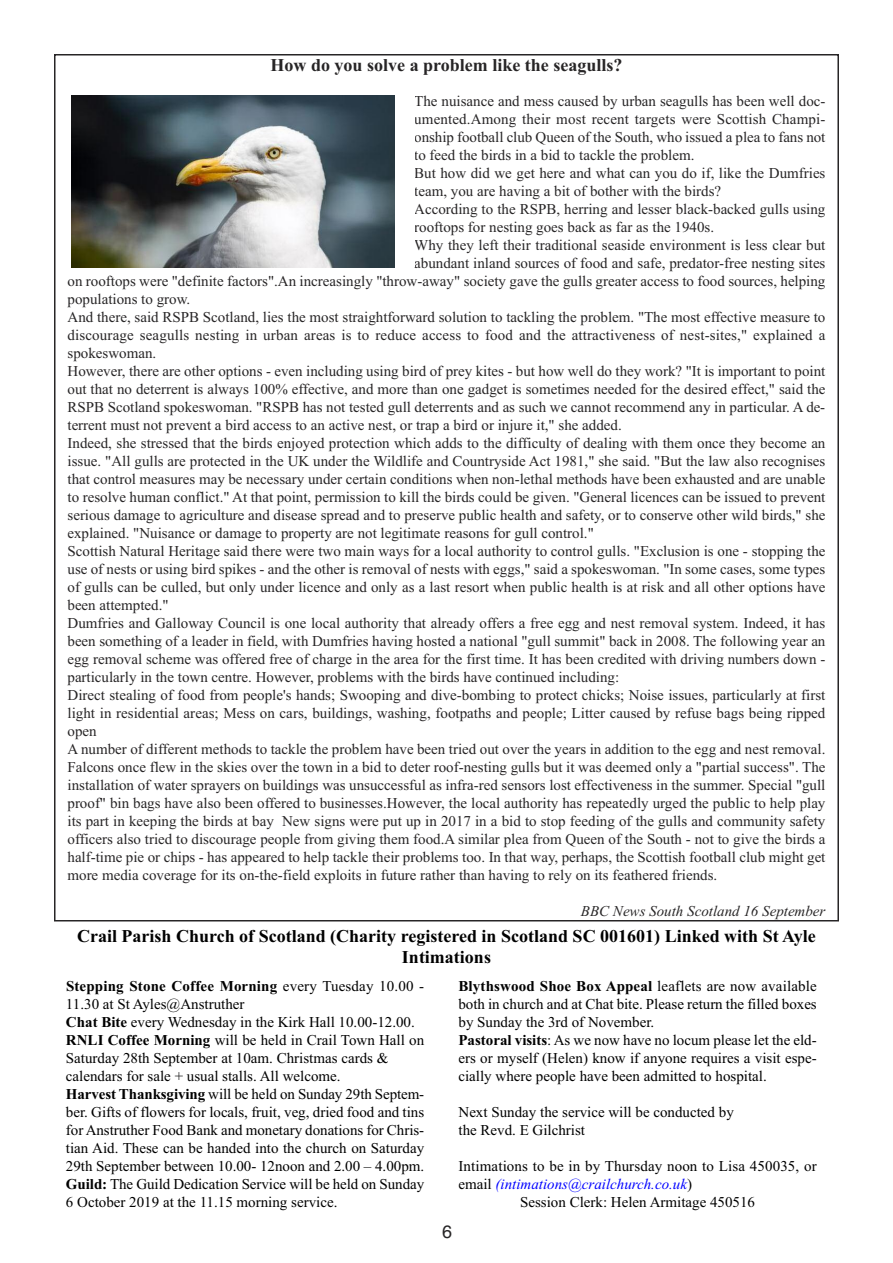
<style>
.page{position:relative;width:893px;height:1263px;background:#fff}
.page>*{position:absolute;margin:0;border:0;box-sizing:border-box;transform-origin:0 0}
.t1{font:700 18px/21.6px "Times New Roman";color:#000;text-align:center}
.t2{font:700 18px "Times New Roman";color:#272526}
.t3{font:18px "Helvetica";color:#272526}
.t4{font:15px "Times New Roman";color:#272526}
.t5{font:15px/18px "Times New Roman";color:#000}
.t6{font:italic 15px "Times New Roman";color:#00f}
.t7{font:italic 15px "Times New Roman";color:#272526}
.s1{font-weight:700}
.s2{font-style:normal;color:#000}
</style>
<div class="page">
<img style="left:72px;top:96px;width:322px;height:171px">
<p class="t2" style="left:271px;top:54px;width:353px">How do you solve a problem like the seagulls?</p>
<p class="t4" style="left:414px;top:92px;width:413px">The nuisance and mess caused by urban seagulls has been well doc-</p>
<p class="t4" style="left:414px;top:110px;width:413px">umented.Among their most recent targets were Scottish Champi-</p>
<p class="t4" style="left:414px;top:128px;width:413px">onship football club Queen of the South, who issued a plea to fans not</p>
<p class="t4" style="left:414px;top:146px;width:282px">to feed the birds in a bid to tackle the problem.</p>
<p class="t4" style="left:414px;top:164px;width:413px">But how did we get here and what can you do if, like the Dumfries</p>
<p class="t4" style="left:414px;top:182px;width:308px">team, you are having a bit of bother with the birds?</p>
<p class="t4" style="left:414px;top:200px;width:413px">According to the RSPB, herring and lesser black-backed gulls using</p>
<p class="t4" style="left:414px;top:218px;width:301px">rooftops for nesting goes back as far as the 1940s.</p>
<p class="t4" style="left:414px;top:236px;width:413px">Why they left their traditional seaside environment is less clear but</p>
<p class="t4" style="left:414px;top:254px;width:413px">abundant inland sources of food and safe, predator-free nesting sites</p>
<p class="t4" style="left:67px;top:272px;width:759px">on rooftops were "definite factors".An increasingly "throw-away" society gave the gulls greater access to food sources, helping</p>
<p class="t4" style="left:67px;top:290px;width:124px">populations to grow.</p>
<p class="t4" style="left:67px;top:308px;width:759px">And there, said RSPB Scotland, lies the most straightforward solution to tackling the problem. "The most effective measure to</p>
<p class="t4" style="left:67px;top:326px;width:759px">discourage seagulls nesting in urban areas is to reduce access to food and the attractiveness of nest-sites," explained a</p>
<p class="t4" style="left:67px;top:344px;width:90px">spokeswoman.</p>
<p class="t4" style="left:67px;top:362px;width:759px">However, there are other options - even including using bird of prey kites - but how well do they work? "It is important to point</p>
<p class="t4" style="left:67px;top:380px;width:759px">out that no deterrent is always 100% effective, and more than one gadget is sometimes needed for the desired effect," said the</p>
<p class="t4" style="left:67px;top:398px;width:759px">RSPB Scotland spokeswoman. "RSPB has not tested gull deterrents and as such we cannot recommend any in particular. A de-</p>
<p class="t4" style="left:67px;top:416px;width:556px">terrent must not prevent a bird access to an active nest, or trap a bird or injure it," she added.</p>
<p class="t4" style="left:67px;top:434px;width:759px">Indeed, she stressed that the birds enjoyed protection which adds to the difficulty of dealing with them once they become an</p>
<p class="t4" style="left:67px;top:452px;width:759px">issue. "All gulls are protected in the UK under the Wildlife and Countryside Act 1981," she said. "But the law also recognises</p>
<p class="t4" style="left:67px;top:470px;width:759px">that control measures may be necessary under certain conditions when non-lethal methods have been exhausted and are unable</p>
<p class="t4" style="left:67px;top:488px;width:759px">to resolve human conflict." At that point, permission to kill the birds could be given. "General licences can be issued to prevent</p>
<p class="t4" style="left:67px;top:506px;width:759px">serious damage to agriculture and disease spread and to preserve public health and safety, or to conserve other wild birds," she</p>
<p class="t4" style="left:67px;top:524px;width:528px">explained. "Nuisance or damage to property are not legitimate reasons for gull control."</p>
<p class="t4" style="left:67px;top:542px;width:759px">Scottish Natural Heritage said there were two main ways for a local authority to control gulls. "Exclusion is one - stopping the</p>
<p class="t4" style="left:67px;top:560px;width:759px">use of nests or using bird spikes - and the other is removal of nests with eggs," said a spokeswoman. "In some cases, some types</p>
<p class="t4" style="left:67px;top:578px;width:759px">of gulls can be culled, but only under licence and only as a last resort when public health is at risk and all other options have</p>
<p class="t4" style="left:67px;top:596px;width:103px">been attempted."</p>
<p class="t4" style="left:67px;top:614px;width:759px">Dumfries and Galloway Council is one local authority that already offers a free egg and nest removal system. Indeed, it has</p>
<p class="t4" style="left:67px;top:632px;width:759px">been something of a leader in field, with Dumfries having hosted a national "gull summit" back in 2008. The following year an</p>
<p class="t4" style="left:67px;top:650px;width:759px">egg removal scheme was offered free of charge in the area for the first time. It has been credited with driving numbers down -</p>
<p class="t4" style="left:67px;top:668px;width:553px">particularly in the town centre. However, problems with the birds have continued including:</p>
<p class="t4" style="left:67px;top:686px;width:759px">Direct stealing of food from people's hands; Swooping and dive-bombing to protect chicks; Noise issues, particularly at first</p>
<p class="t4" style="left:67px;top:704px;width:759px">light in residential areas; Mess on cars, buildings, washing, footpaths and people; Litter caused by refuse bags being ripped</p>
<p class="t4" style="left:67px;top:722px;width:31px">open</p>
<p class="t4" style="left:67px;top:740px;width:759px">A number of different methods to tackle the problem have been tried out over the years in addition to the egg and nest removal.</p>
<p class="t4" style="left:67px;top:758px;width:759px">Falcons once flew in the skies over the town in a bid to deter roof-nesting gulls but it was deemed only a "partial success". The</p>
<p class="t4" style="left:67px;top:776px;width:759px">installation of water sprayers on buildings was unsuccessful as infra-red sensors lost effectiveness in the summer. Special "gull</p>
<p class="t4" style="left:67px;top:794px;width:759px">proof" bin bags have also been offered to businesses.However, the local authority has repeatedly urged the public to help play</p>
<p class="t4" style="left:67px;top:812px;width:759px">its part in keeping the birds at bay New signs were put up in 2017 in a bid to stop feeding of the gulls and community safety</p>
<p class="t4" style="left:67px;top:830px;width:759px">officers also tried to discourage people from giving them food.A similar plea from Queen of the South - not to give the birds a</p>
<p class="t4" style="left:67px;top:848px;width:759px">half-time pie or chips - has appeared to help tackle their problems too. In that way, perhaps, the Scottish football club might get</p>
<p class="t4" style="left:67px;top:866px;width:651px">more media coverage for its on-the-field exploits in future rather than having to rely on its feathered friends.</p>
<p class="t7" style="left:581px;top:902px;width:246px">BBC News South Scotland 16 September</p>
<p class="t1" style="left:77px;top:925px;width:740px">Crail Parish Church of Scotland (Charity registered in Scotland SC 001601) Linked with St Ayle<br>Intimations</p>
<p class="t5" style="left:66px;top:977px;width:360px"><span class="s1">Stepping Stone Coffee Morning</span> every Tuesday 10.00 - 11.30 at St Ayles@Anstruther<br><span class="s1">Chat Bite</span> every Wednesday in the Kirk Hall 10.00-12.00.<br><span class="s1">RNLI Coffee Morning</span> will be held in Crail Town Hall on Saturday 28th September at 10am. Christmas cards &amp; calendars for sale + usual stalls. All welcome.<br><span class="s1">Harvest Thanksgiving</span> will be held on Sunday 29th Septem&shy;ber. Gifts of flowers for locals, fruit, veg, dried food and tins for Anstruther Food Bank and monetary donations for Chris&shy;tian Aid. These can be handed into the church on Saturday 29th September between 10.00- 12noon and 2.00 – 4.00pm.<br><span class="s1">Guild:</span> The Guild Dedication Service will be held on Sunday 6 October 2019 at the 11.15 morning service.</p>
<p class="t5" style="left:458px;top:977px;width:360px"><span class="s1">Blythswood Shoe Box Appeal</span> leaflets are now available both in church and at Chat bite. Please return the filled boxes by Sunday the 3rd of November.<br><span class="s1">Pastoral visits</span>: As we now have no locum please let the eld&shy;ers or myself (Helen) know if anyone requires a visit espe&shy;cially where people have been admitted to hospital.</p>
<p class="t5" style="left:458px;top:1103px;width:277px">Next Sunday the service will be conducted by the Revd. E Gilchrist</p>
<p class="t5" style="left:458px;top:1157px;width:360px">Intimations to be in by Thursday noon to Lisa 450035, or</p>
<p class="t6" style="left:458px;top:1175px;width:235px"><span class="s2">email</span> (intimations@crailchurch.co.uk<span class="s2">)</span></p>
<p class="t5" style="left:520px;top:1193px;width:236px">Session Clerk: Helen Armitage 450516</p>
<p class="t3" style="left:442px;top:1221px;width:12px">6</p>
</div>
